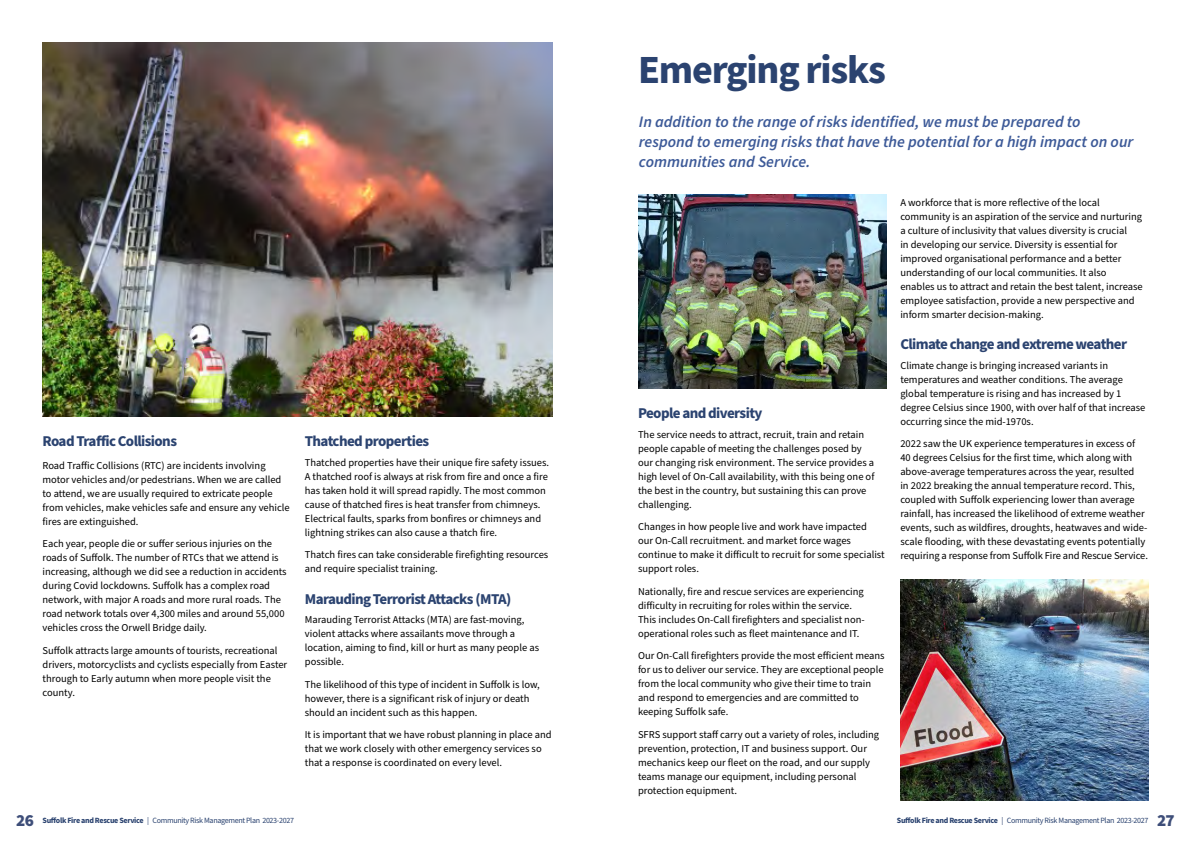
<style>
.page{position:relative;width:1191px;height:842px;background:#fff}
.page>*{position:absolute;margin:0;border:0;box-sizing:border-box;transform-origin:0 0}
.t1{font:700 40px "Source Sans Pro";letter-spacing:-.03em;color:#2b4370}
.t2{font:italic 600 16px/20px "Source Sans Pro";color:#3d5a98}
.t3{font:700 15px "Source Sans Pro";letter-spacing:-.04em;color:#2b4370}
.t4{font:10.5px/14px "Source Sans Pro";color:#000}
.t5{font:8px "Source Sans Pro";letter-spacing:-.04em;color:#2b4370}
.s1{font-weight:900;font-size:17px;color:#3e4e79}
.s2{font-weight:700}
</style>
<div class="page">
<img style="left:43px;top:43px;width:510px;height:374px">
<img style="left:638px;top:195px;width:248px;height:193px">
<img style="left:900px;top:579px;width:248px;height:221px">
<h1 class="t1" style="left:638px;top:43px;width:249px">Emerging risks</h1>
<h3 class="t3" style="left:43px;top:431px;width:136px">Road Traffic Collisions</h3>
<p class="t4" style="left:43px;top:459px;width:249px">Road Traffic Collisions (RTC) are incidents involving motor vehicles and/or pedestrians. When we are called to attend, we are usually required to extricate people from vehicles, make vehicles safe and ensure any vehicle fires are extinguished.</p>
<p class="t4" style="left:43px;top:537px;width:245px">Each year, people die or suffer serious injuries on the roads of Suffolk. The number of RTCs that we attend is increasing, although we did see a reduction in accidents during Covid lockdowns. Suffolk has a complex road network, with major A roads and more rural roads. The road network totals over 4,300 miles and around 55,000 vehicles cross the Orwell Bridge daily.</p>
<p class="t4" style="left:43px;top:644px;width:246px">Suffolk attracts large amounts of tourists, recreational drivers, motorcyclists and cyclists especially from Easter through to Early autumn when more people visit the county.</p>
<h3 class="t3" style="left:305px;top:431px;width:126px">Thatched properties</h3>
<p class="t4" style="left:305px;top:456px;width:246px">Thatched properties have their unique fire safety issues.<br>A thatched roof is always at risk from fire and once a fire has taken hold it will spread rapidly. The most common cause of thatched fires is heat transfer from chimneys.<br>Electrical faults, sparks from bonfires or chimneys and lightning strikes can also cause a thatch fire.</p>
<p class="t4" style="left:305px;top:548px;width:245px">Thatch fires can take considerable firefighting resources and require specialist training.</p>
<h3 class="t3" style="left:305px;top:588px;width:208px">Marauding Terrorist Attacks (MTA)</h3>
<p class="t4" style="left:305px;top:613px;width:236px">Marauding Terrorist Attacks (MTA) are fast-moving, violent attacks where assailants move through a location, aiming to find, kill or hurt as many people as possible.</p>
<p class="t4" style="left:305px;top:678px;width:236px">The likelihood of this type of incident in Suffolk is low, however, there is a significant risk of injury or death should an incident such as this happen.</p>
<p class="t4" style="left:305px;top:728px;width:248px">It is important that we have robust planning in place and that we work closely with other emergency services so that a response is coordinated on every level.</p>
<h2 class="t2" style="left:639px;top:112px;width:496px">In addition to the range of risks identified, we must be prepared to respond to emerging risks that have the potential for a high impact on our communities and Service.</h2>
<h3 class="t3" style="left:638px;top:403px;width:126px">People and diversity</h3>
<p class="t4" style="left:638px;top:427px;width:238px">The service needs to attract, recruit, train and retain people capable of meeting the challenges posed by our changing risk environment. The service provides a high level of On-Call availability, with this being one of the best in the country, but sustaining this can prove challenging.</p>
<p class="t4" style="left:638px;top:520px;width:248px">Changes in how people live and work have impacted<br>our On-Call recruitment. and market force wages continue to make it difficult to recruit for some specialist support roles.</p>
<p class="t4" style="left:638px;top:584px;width:228px">Nationally, fire and rescue services are experiencing difficulty in recruiting for roles within the service.<br>This includes On-Call firefighters and specialist non&shy;operational roles such as fleet maintenance and IT.</p>
<p class="t4" style="left:638px;top:649px;width:248px">Our On-Call firefighters provide the most efficient means for us to deliver our service. They are exceptional people from the local community who give their time to train and respond to emergencies and are committed to keeping Suffolk safe.</p>
<p class="t4" style="left:638px;top:727px;width:243px">SFRS support staff carry out a variety of roles, including prevention, protection, IT and business support. Our mechanics keep our fleet on the road, and our supply teams manage our equipment, including personal protection equipment.</p>
<p class="t4" style="left:900px;top:195px;width:244px">A workforce that is more reflective of the local community is an aspiration of the service and nurturing a culture of inclusivity that values diversity is crucial<br>in developing our service. Diversity is essential for improved organisational performance and a better understanding of our local communities. It also enables us to attract and retain the best talent, increase employee satisfaction, provide a new perspective and inform smarter decision-making.</p>
<h3 class="t3" style="left:900px;top:334px;width:228px">Climate change and extreme weather</h3>
<p class="t4" style="left:900px;top:358px;width:246px">Climate change is bringing increased variants in temperatures and weather conditions. The average global temperature is rising and has increased by 1 degree Celsius since 1900, with over half of that increase occurring since the mid-1970s.</p>
<p class="t4" style="left:900px;top:437px;width:249px">2022 saw the UK experience temperatures in excess of 40 degrees Celsius for the first time, which along with above-average temperatures across the year, resulted<br>in 2022 breaking the annual temperature record. This, coupled with Suffolk experiencing lower than average rainfall, has increased the likelihood of extreme weather events, such as wildfires, droughts, heatwaves and wide&shy;scale flooding, with these devastating events potentially requiring a response from Suffolk Fire and Rescue Service.</p>
<p class="t5" style="left:16px;top:814px;width:279px"><span class="s1">26</span> <span class="s2">Suffolk Fire and Rescue Service</span> | Community Risk Management Plan 2023-2027</p>
<p class="t5" style="left:897px;top:814px;width:279px"><span class="s2">Suffolk Fire and Rescue Service</span> | Community Risk Management Plan 2023-2027 <span class="s1">27</span></p>
</div>
